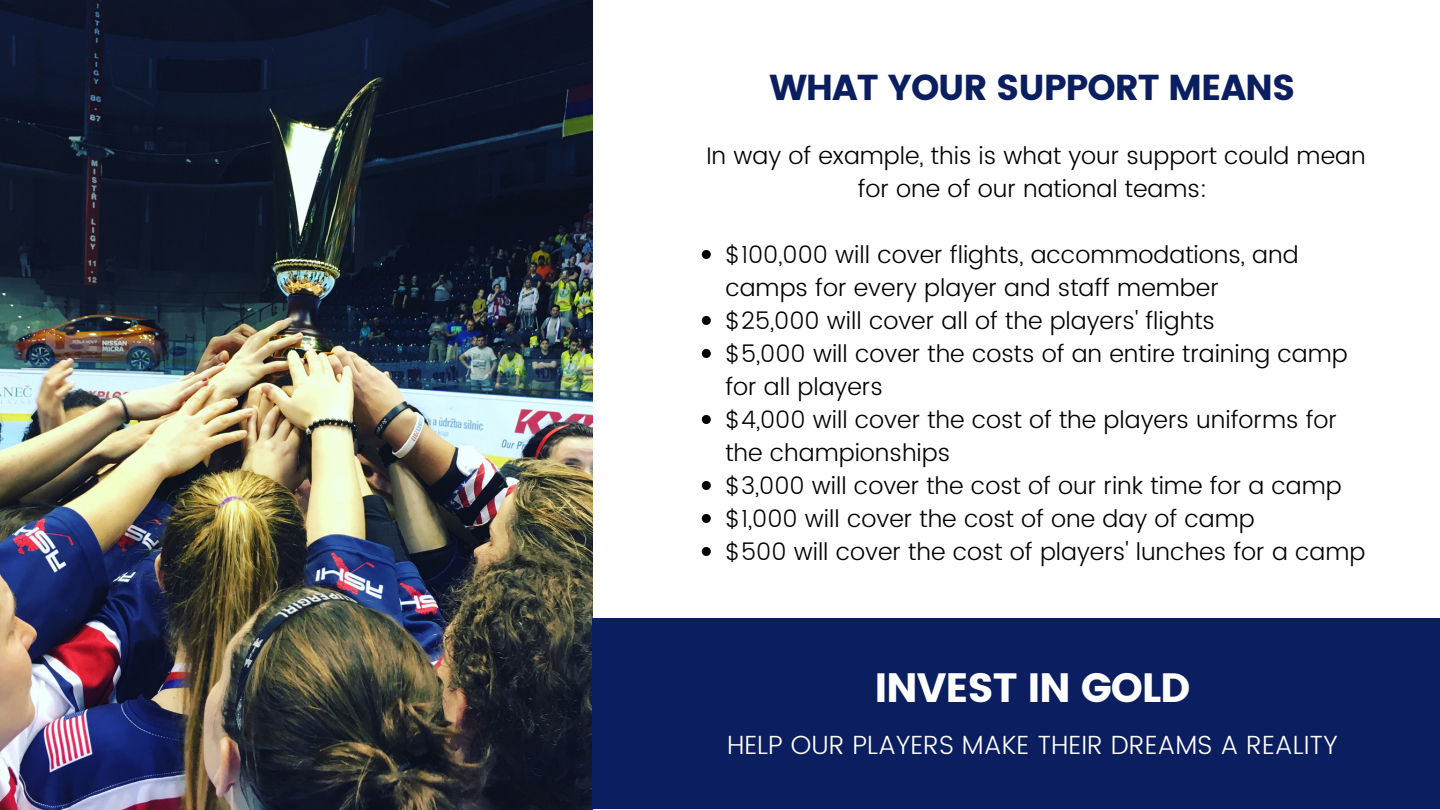
<style>
.page{position:relative;width:1440px;height:810px;background:#fff}
.page>*{position:absolute;margin:0;border:0;box-sizing:border-box;transform-origin:0 0}
.t1{font:40.9px "Poppins";letter-spacing:-.03em;color:#fff}
.t2{font:36px "Poppins";letter-spacing:-.03em;color:#0b1e60}
.t3{font:300 26.3px "Poppins";color:#fff}
.t4{font:300 24px/33px "Poppins";color:#000}
</style>
<div class="page">
<img style="left:0;top:0;width:592px;height:810px">
<div style="left:593px;top:619px;width:847px;height:190px;background:#0b1e60"></div>
<svg style="left:702px;top:250px;width:9px;height:9px"></svg>
<svg style="left:702px;top:316px;width:9px;height:9px"></svg>
<svg style="left:702px;top:349px;width:9px;height:9px"></svg>
<svg style="left:702px;top:415px;width:9px;height:9px"></svg>
<svg style="left:702px;top:481px;width:9px;height:9px"></svg>
<svg style="left:702px;top:514px;width:9px;height:9px"></svg>
<svg style="left:702px;top:547px;width:9px;height:9px"></svg>
<p class="t2" style="left:769px;top:67px;width:528px">WHAT YOUR SUPPORT MEANS</p>
<p class="t4" style="left:706px;top:140px;width:661px;text-align:center">In way of example, this is what your support could mean for one of our national teams:</p>
<p class="t4" style="left:725px;top:239px;width:575px">$100,000 will cover flights, accommodations, and camps for every player and staff member</p>
<p class="t4" style="left:725px;top:305px;width:491px">$25,000 will cover all of the players' flights</p>
<p class="t4" style="left:725px;top:338px;width:624px">$5,000 will cover the costs of an entire training camp for all players</p>
<p class="t4" style="left:725px;top:404px;width:613px">$4,000 will cover the cost of the players uniforms for the championships</p>
<p class="t4" style="left:725px;top:470px;width:618px">$3,000 will cover the cost of our rink time for a camp</p>
<p class="t4" style="left:725px;top:503px;width:531px">$1,000 will cover the cost of one day of camp</p>
<p class="t4" style="left:725px;top:536px;width:641px">$500 will cover the cost of players' lunches for a camp</p>
<p class="t1" style="left:874px;top:664px;width:318px">INVEST IN GOLD</p>
<p class="t3" style="left:727px;top:729px;width:612px">HELP OUR PLAYERS MAKE THEIR DREAMS A REALITY</p>
</div>
